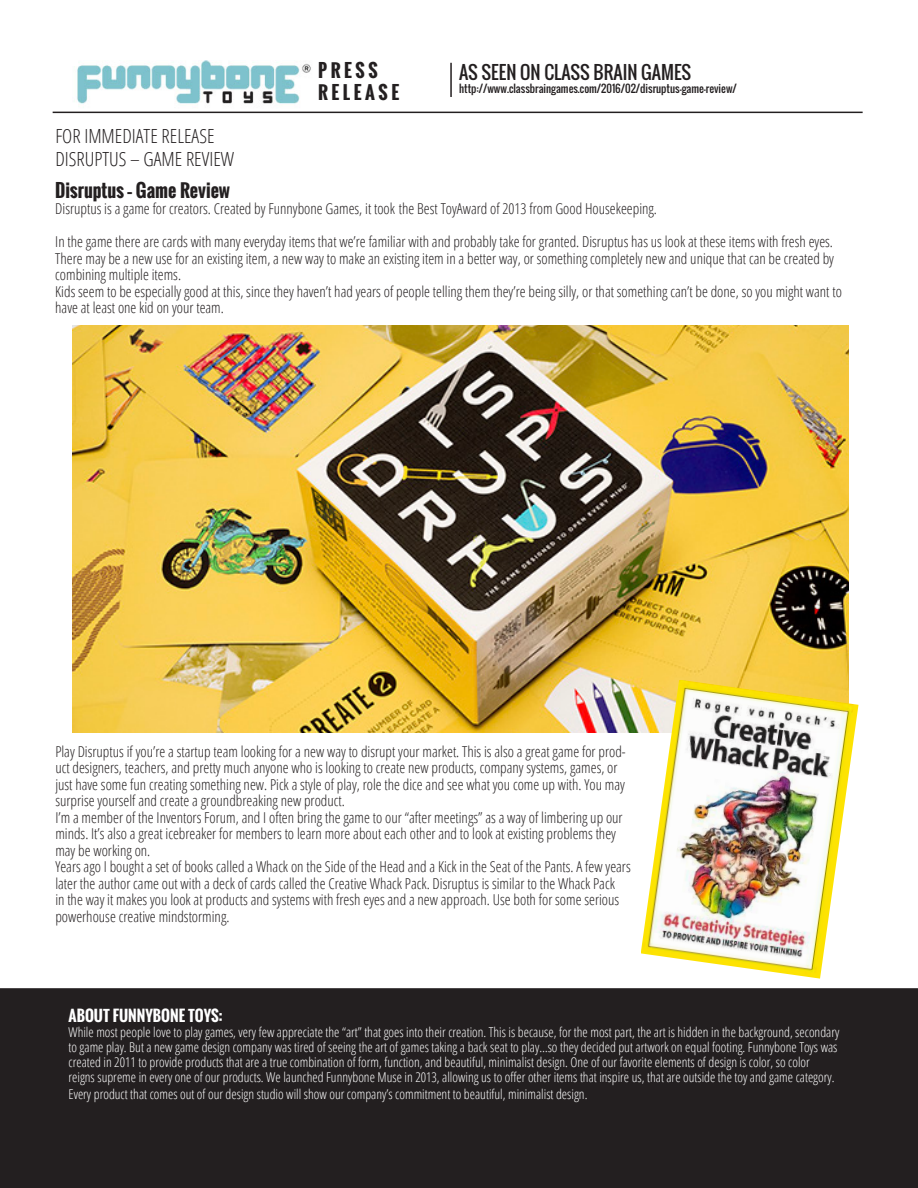
<style>
.page{position:relative;width:918px;height:1188px;background:#fff}
.page>*{position:absolute;margin:0;border:0;box-sizing:border-box;transform-origin:0 0}
.t1{font:300 condensed 19.5px "Open Sans";color:#231f20}
.t2{font:700 18px/21.6px "Oswald";color:#231f20}
.t3{font:18px "Oswald";color:#231f20}
.t4{font:300 condensed 15px/16.5px "Open Sans";color:#231f20}
.t5{font:700 15px "Oswald";color:#fff}
.t6{font:300 condensed 13.5px/15.3px "Open Sans";color:#fff}
.t7{font:10.5px "Oswald";color:#231f20}
</style>
<div class="page">
<img style="left:54px;top:60px;width:263px;height:54px">
<hr style="left:53px;top:112px;width:810px;height:1px;background:#231f20">
<div style="left:1px;top:989px;width:916px;height:198px;background:#231f20"></div>
<div style="left:0;top:988px;width:918px;height:200px;border:2px solid #231f20"></div>
<hr style="left:450px;top:63px;width:2px;height:34px;background:#231f20">
<img style="left:73px;top:326px;width:775px;height:406px">
<img style="left:641px;top:680px;width:218px;height:299px">
<p class="t1" style="left:55px;top:122px;width:161px">FOR IMMEDIATE RELEASE</p>
<p class="t1" style="left:55px;top:146px;width:180px">DISRUPTUS – GAME REVIEW</p>
<p class="t2" style="left:318px;top:60px;width:83px">P R E S S<br>R E L E A S E</p>
<p class="t3" style="left:459px;top:59px;width:234px">AS SEEN ON CLASS BRAIN GAMES</p>
<p class="t7" style="left:459px;top:80px;width:279px">http://www.classbraingames.com/2016/02/disruptus-game-review/</p>
<p class="t2" style="left:55px;top:180px;width:176px">Disruptus – Game Review</p>
<p class="t4" style="left:55px;top:200px;width:603px">Disruptus is a game for creators. Created by Funnybone Games, it took the Best ToyAward of 2013 from Good Housekeeping.</p>
<p class="t4" style="left:55px;top:233px;width:780px;text-align:justify">In the game there are cards with many everyday items that we’re familiar with and probably take for granted. Disruptus has us look at these items with fresh eyes.<br>There may be a new use for an existing item, a new way to make an existing item in a better way, or something completely new and unique that can be created by combining multiple items.</p>
<p class="t4" style="left:55px;top:283px;width:788px">Kids seem to be especially good at this, since they haven’t had years of people telling them they’re being silly, or that something can’t be done, so you might want to have at least one kid on your team.</p>
<p class="t4" style="left:55px;top:742px;width:572px">Play Disruptus if you’re a startup team looking for a new way to disrupt your market. This is also a great game for prod&shy;uct designers, teachers, and pretty much anyone who is looking to create new products, company systems, games, or just have some fun creating something new. Pick a style of play, role the dice and see what you come up with. You may surprise yourself and create a groundbreaking new product.</p>
<p class="t4" style="left:55px;top:808px;width:569px">I’m a member of the Inventors Forum, and I often bring the game to our “after meetings” as a way of limbering up our minds. It’s also a great icebreaker for members to learn more about each other and to look at existing problems they may be working on.</p>
<p class="t4" style="left:55px;top:858px;width:577px">Years ago I bought a set of books called a Whack on the Side of the Head and a Kick in the Seat of the Pants. A few years later the author came out with a deck of cards called the Creative Whack Pack. Disruptus is similar to the Whack Pack<br>in the way it makes you look at products and systems with fresh eyes and a new approach. Use both for some serious powerhouse creative mindstorming.</p>
<p class="t5" style="left:69px;top:1005px;width:156px">ABOUT FUNNYBONE TOYS:</p>
<p class="t6" style="left:69px;top:1024px;width:772px">While most people love to play games, very few appreciate the “art” that goes into their creation. This is because, for the most part, the art is hidden in the background, secondary to game play. But a new game design company was tired of seeing the art of games taking a back seat to play…so they decided put artwork on equal footing. Funnybone Toys was created in 2011 to provide products that are a true combination of form, function, and beautiful, minimalist design. One of our favorite elements of design is color, so color reigns supreme in every one of our products. We launched Funnybone Muse in 2013, allowing us to offer other items that inspire us, that are outside the toy and game category.<br>Every product that comes out of our design studio will show our company’s commitment to beautiful, minimalist design.</p>
</div>
